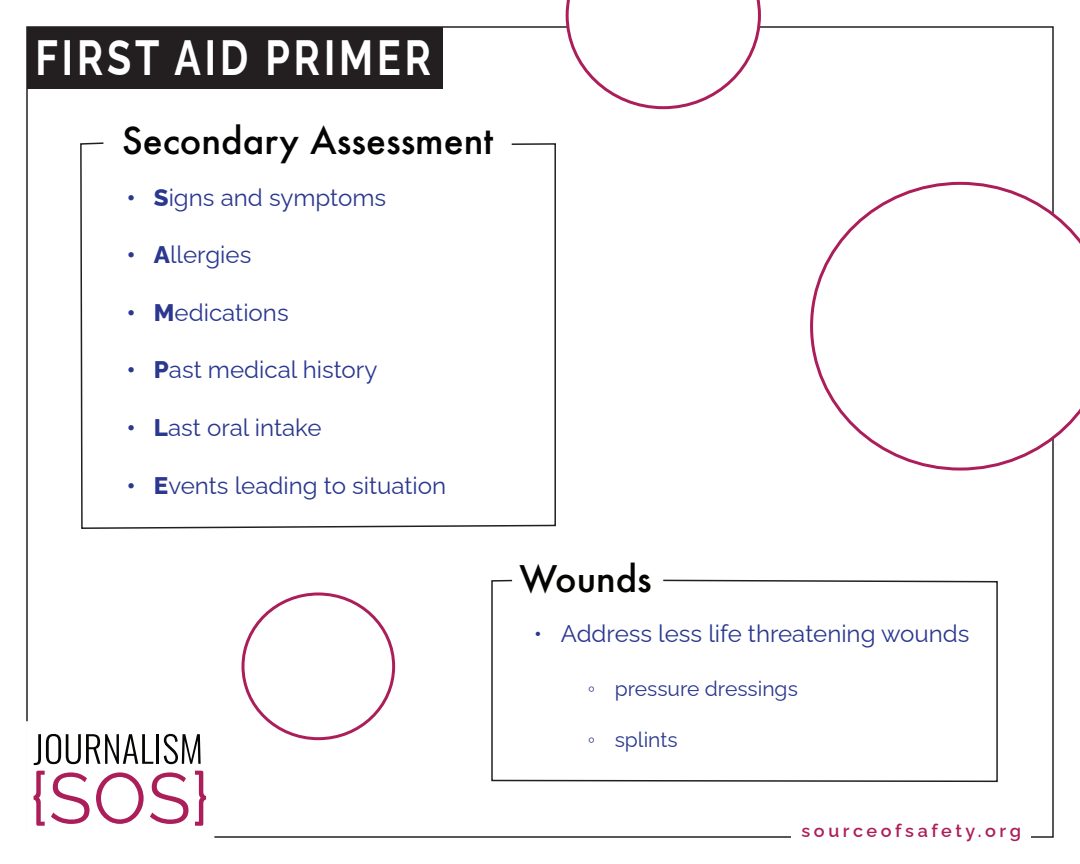
<style>
.page{position:relative;width:1080px;height:864px;background:#fff}
.page>*{position:absolute;margin:0;border:0;box-sizing:border-box;transform-origin:0 0}
.t1{font:700 49.5px "Raleway";letter-spacing:.1em;color:#fff;scale:.79 1}
.t2{font:500 36px "Futura";color:#040503}
.t3{font:500 35.7px "Futura";color:#040503}
.t4{font:24px "Raleway";color:#2a388f}
.t5{font:21px "Raleway";color:#2a388f}
.t6{font:600 18px "Raleway";letter-spacing:.2em;color:#ac1e59}
.s1{font-weight:800}
.s2{font-family:"Times New Roman"}
</style>
<div class="page">
<svg style="left:34px;top:771px;width:11px;height:55px"></svg>
<svg style="left:51px;top:772px;width:39px;height:52px"></svg>
<svg style="left:96px;top:772px;width:48px;height:52px"></svg>
<svg style="left:150px;top:772px;width:38px;height:52px"></svg>
<svg style="left:195px;top:771px;width:11px;height:55px"></svg>
<svg style="left:34px;top:734px;width:119px;height:31px"></svg>
<hr style="left:157px;top:734px;width:2px;height:30px;background:#050504">
<svg style="left:164px;top:734px;width:37px;height:30px"></svg>
<div style="left:27px;top:27px;width:415px;height:62px;background:#231f20"></div>
<div style="left:242px;top:592px;width:153px;height:148px;border:3px solid #ac1e59;border-radius:50%"></div>
<svg style="left:491px;top:579px;width:507px;height:204px"></svg>
<svg style="left:810px;top:182px;width:270px;height:289px"></svg>
<svg style="left:80px;top:142px;width:476px;height:387px"></svg>
<svg style="left:566px;top:0;width:195px;height:109px"></svg>
<h1 class="t1" style="left:35px;top:18px;width:502px">FIRST AID PRIMER</h1>
<h2 class="t2" style="left:122px;top:116px;width:373px">Secondary Assessment</h2>
<p class="t4" style="left:127px;top:178px;width:261px"><span class="s1">• S</span>igns and symptoms</p>
<p class="t4" style="left:127px;top:236px;width:126px"><span class="s1">• A</span>llergies</p>
<p class="t4" style="left:127px;top:293px;width:163px"><span class="s1">• M</span>edications</p>
<p class="t4" style="left:127px;top:351px;width:252px"><span class="s1">• P</span>ast medical history</p>
<p class="t4" style="left:127px;top:408px;width:196px"><span class="s1">• L</span>ast oral intake</p>
<p class="t4" style="left:127px;top:466px;width:321px"><span class="s1">• E</span>vents leading to situation</p>
<h3 class="t3" style="left:519px;top:555px;width:134px">Wounds</h3>
<p class="t4" style="left:534px;top:615px;width:437px">• Address less life threatening wounds</p>
<p class="t5" style="left:588px;top:672px;width:212px"><span class="s2">◦</span> pressure dressings</p>
<p class="t5" style="left:588px;top:723px;width:91px"><span class="s2">◦</span> splints</p>
<p class="t6" style="left:801px;top:816px;width:221px">sourceofsafety.org</p>
</div>
